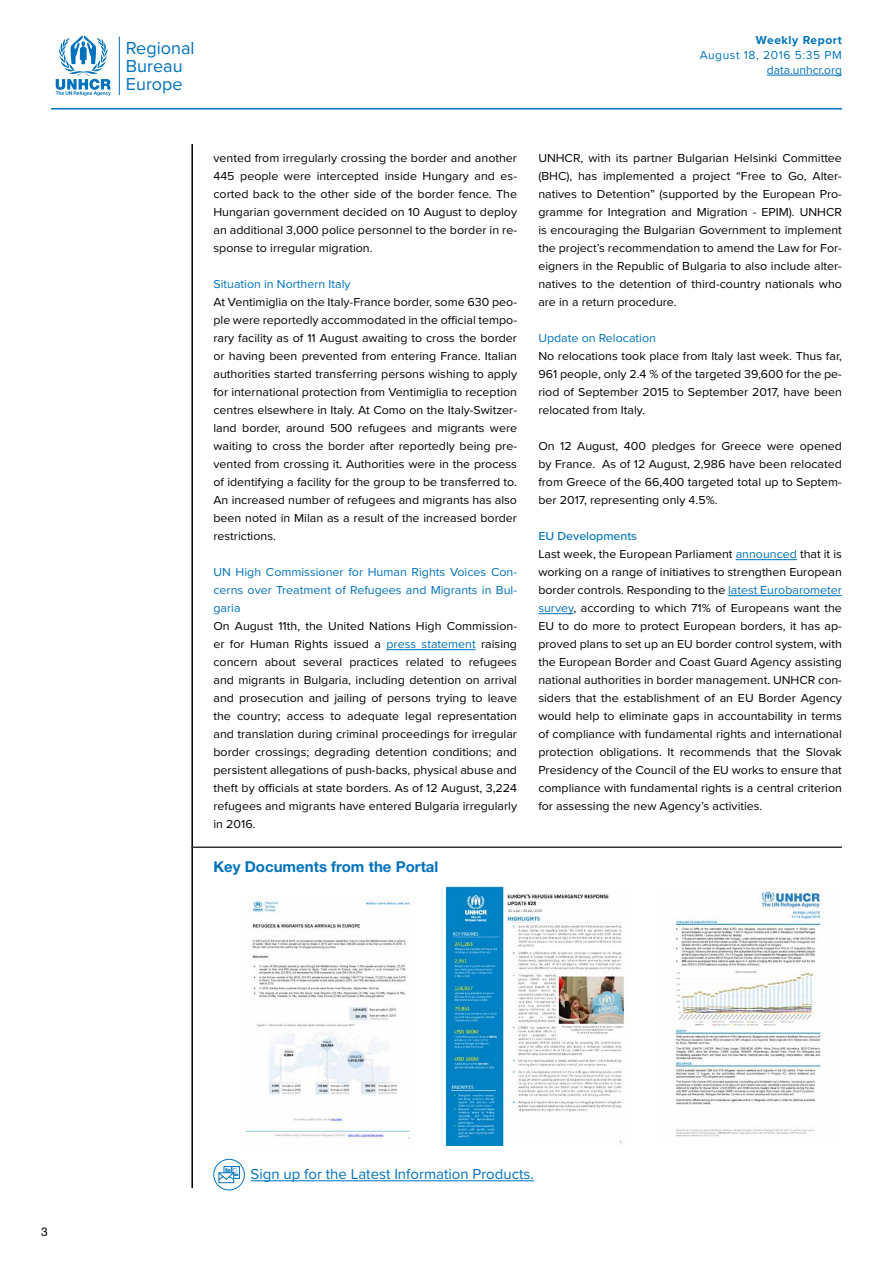
<style>
.page{position:relative;width:893px;height:1263px;background:#fff}
.page>*{position:absolute;margin:0;border:0;box-sizing:border-box;transform-origin:0 0}
.t1{font:18px/18px "Proxima Nova";color:#0072bc}
.t2{font:15px "Proxima Nova";color:#0072bc}
.t3{font:700 15px "Helvetica Neue";color:#0072bc}
.t4{font:12px/18px "Proxima Nova";color:#000;text-align:justify}
.t5{font:12px/18px "Proxima Nova";color:#0072bc;text-align:justify}
.t6{font:12px/15px "Proxima Nova";letter-spacing:.045em;color:#0072bc;text-align:right}
.t7{font:700 12px "Proxima Nova";letter-spacing:.05em;color:#0072bc}
.t8{font:12px "Helvetica Neue";color:#000}
.s1{color:#0072bc}
.s2{font-weight:500;color:#0072bc}
</style>
<div class="page">
<hr style="left:191px;top:144px;width:2px;height:1044px;background:#000">
<hr style="left:191px;top:846px;width:651px;height:2px;background:#333">
<img style="left:672px;top:889px;width:156px;height:248px">
<hr style="left:251px;top:1180px;width:283px;height:1px;background:#0072bc">
<img style="left:446px;top:887px;width:179px;height:258px">
<hr style="left:386px;top:649px;width:90px;height:1px;background:#0072bc">
<hr style="left:736px;top:559px;width:61px;height:1px;background:#0072bc">
<hr style="left:728px;top:595px;width:114px;height:1px;background:#0072bc">
<hr style="left:538px;top:613px;width:35px;height:1px;background:#0072bc">
<img style="left:240px;top:900px;width:171px;height:239px">
<div style="left:213px;top:1159px;width:32px;height:31px;border:1px solid #0073bd;border-radius:50%"></div>
<svg style="left:232px;top:1166px;width:8px;height:12px"></svg>
<svg style="left:224px;top:1166px;width:8px;height:2px"></svg>
<div style="left:219px;top:1172px;width:15px;height:11px;background:#fff;border:1px solid #0073bd"></div>
<svg style="left:218px;top:1168px;width:20px;height:12px"></svg>
<hr style="left:767px;top:75px;width:75px;height:1px;background:#0072bc">
<svg style="left:56px;top:36px;width:55px;height:60px"></svg>
<hr style="left:51px;top:108px;width:791px;height:2px;background:#0072bc">
<hr style="left:119px;top:37px;width:1px;height:58px;background:#0072bc">
<h1 class="t1" style="left:126px;top:39px;width:70px">Regional<br>Bureau<br>Europe</h1>
<p class="t7" style="left:756px;top:32px;width:87px">Weekly Report</p>
<p class="t6" style="left:700px;top:47px;width:144px">August 18, 2016 5:35 PM data.unhcr.org</p>
<p class="t4" style="left:213px;top:149px;width:305px">vented from irregularly crossing the border and another 445 people were intercepted inside Hungary and es&shy;corted back to the other side of the border fence. The Hungarian government decided on 10 August to deploy an additional 3,000 police personnel to the border in re&shy;sponse to irregular migration.</p>
<p class="t5" style="left:213px;top:275px;width:139px">Situation in Northern Italy</p>
<p class="t4" style="left:213px;top:293px;width:305px">At Ventimiglia on the Italy-France border, some 630 peo&shy;ple were reportedly accommodated in the official tempo&shy;rary facility as of 11 August awaiting to cross the border or having been prevented from entering France. Italian authorities started transferring persons wishing to apply for international protection from Ventimiglia to reception centres elsewhere in Italy. At Como on the Italy-Switzer&shy;land border, around 500 refugees and migrants were waiting to cross the border after reportedly being pre&shy;vented from crossing it. Authorities were in the process of identifying a facility for the group to be transferred to.<br>An increased number of refugees and migrants has also been noted in Milan as a result of the increased border restrictions.</p>
<p class="t5" style="left:213px;top:563px;width:305px">UN High Commissioner for Human Rights Voices Con&shy;cerns over Treatment of Refugees and Migrants in Bul&shy;garia</p>
<p class="t4" style="left:213px;top:617px;width:305px">On August 11th, the United Nations High Commission&shy;er for Human Rights issued a <span class="s1">press statement</span> raising concern about several practices related to refugees and migrants in Bulgaria, including detention on arrival and prosecution and jailing of persons trying to leave the country; access to adequate legal representation and translation during criminal proceedings for irregular border crossings; degrading detention conditions; and persistent allegations of push-backs, physical abuse and theft by officials at state borders. As of 12 August, 3,224 refugees and migrants have entered Bulgaria irregularly in 2016.</p>
<p class="t3" style="left:213px;top:855px;width:226px">Key Documents from the Portal</p>
<p class="t4" style="left:538px;top:149px;width:305px">UNHCR, with its partner Bulgarian Helsinki Committee (BHC), has implemented a project “Free to Go, Alter&shy;natives to Detention” (supported by the European Pro&shy;gramme for Integration and Migration - EPIM). UNHCR is encouraging the Bulgarian Government to implement the project’s recommendation to amend the Law for For&shy;eigners in the Republic of Bulgaria to also include alter&shy;natives to the detention of third-country nationals who are in a return procedure.</p>
<p class="t5" style="left:538px;top:329px;width:119px">Update on Relocation</p>
<p class="t4" style="left:538px;top:347px;width:305px">No relocations took place from Italy last week. Thus far, 961 people, only 2.4 % of the targeted 39,600 for the pe&shy;riod of September 2015 to September 2017, have been relocated from Italy.</p>
<p class="t4" style="left:538px;top:437px;width:305px">On 12 August, 400 pledges for Greece were opened by France. As of 12 August, 2,986 have been relocated from Greece of the 66,400 targeted total up to Septem&shy;ber 2017, representing only 4.5%.</p>
<p class="t4" style="left:538px;top:527px;width:305px;text-align:left"><span class="s2">EU Developments<br></span>Last week, the European Parliament <span class="s1">announced</span> that it is working on a range of initiatives to strengthen European border controls. Responding to the <span class="s1">latest Eurobarometer survey</span>, according to which 71% of Europeans want the EU to do more to protect European borders, it has ap&shy;proved plans to set up an EU border control system, with the European Border and Coast Guard Agency assisting national authorities in border management. UNHCR con&shy;siders that the establishment of an EU Border Agency would help to eliminate gaps in accountability in terms of compliance with fundamental rights and international protection obligations. It recommends that the Slovak Presidency of the Council of the EU works to ensure that compliance with fundamental rights is a central criterion for assessing the new Agency’s activities.</p>
<p class="t8" style="left:41px;top:1223px;width:8px">3</p>
<p class="t2" style="left:251px;top:1165px;width:285px">Sign up for the Latest Information Products.</p>
</div>
